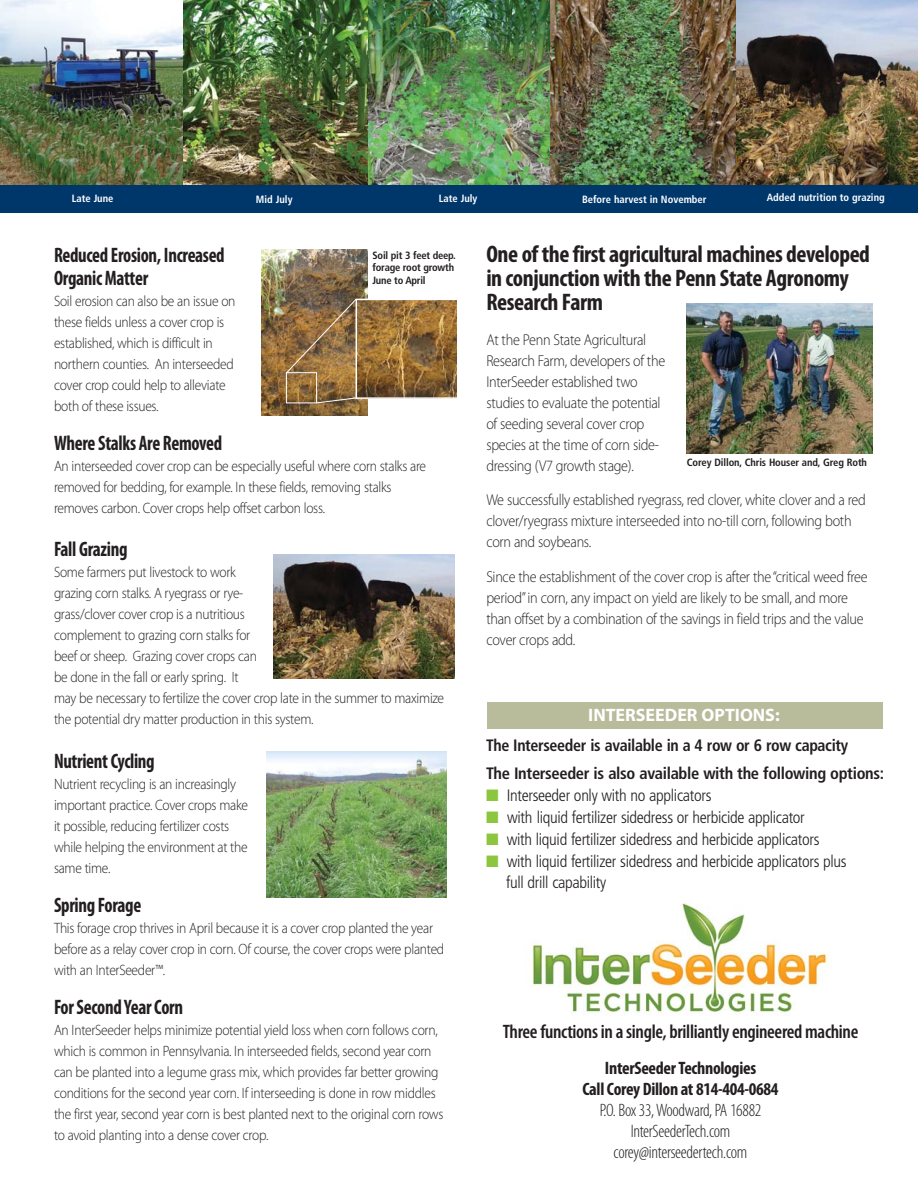
<style>
.page{position:relative;width:918px;height:1188px;background:#fff}
.page>*{position:absolute;margin:0;border:0;box-sizing:border-box;transform-origin:0 0}
.t1{font:700 condensed 24px/24px "Myriad Pro";letter-spacing:-.015em;color:#231f20}
.t2{font:700 condensed 21px/22.5px "Myriad Pro";letter-spacing:-.015em;color:#231f20;scale:.9 1}
.t3{font:600 condensed 19.5px "Myriad Pro";letter-spacing:-.015em;color:#231f20}
.t4{font:300 condensed 18px/21px "Myriad Pro";letter-spacing:-.015em;color:#231f20;text-align:center}
.t5{font:700 condensed 18px/21px "Myriad Pro";letter-spacing:-.015em;color:#231f20;text-align:center}
.t6{font:700 18px "Myriad Pro";color:#fff}
.t7{font:300 condensed 16.5px/21.6px "Frutiger";letter-spacing:-.02em;color:#231f20}
.t8{font:700 condensed 16.5px/27.9px "Frutiger";letter-spacing:-.02em;color:#231f20}
.t9{font:300 15.75px/21px "Myriad Pro";letter-spacing:-.02em;color:#231f20;scale:.9 1}
.t10{font:300 15px/21px "Myriad Pro";letter-spacing:-.02em;color:#231f20;scale:.9 1}
.t11{font:700 condensed 10.5px/12.6px "Frutiger";letter-spacing:-.02em;color:#231f20}
.t12{font:700 condensed 10.5px "Frutiger";color:#fff}
.s1{color:#8cc63f}
</style>
<div class="page">
<img style="left:528px;top:903px;width:299px;height:110px">
<div style="left:0;top:184px;width:918px;height:29px;background:#00376b"></div>
<img style="left:267px;top:751px;width:180px;height:147px">
<img style="left:274px;top:555px;width:180px;height:124px">
<img style="left:262px;top:249px;width:105px;height:166px">
<img style="left:359px;top:302px;width:97px;height:94px">
<div style="left:356px;top:299px;width:103px;height:100px;border:2px solid #fff"></div>
<div style="left:487px;top:702px;width:395px;height:27px;background:#b8bc9b"></div>
<img style="left:686px;top:303px;width:186px;height:150px">
<div style="left:286px;top:372px;width:31px;height:31px;border:1px solid #fff"></div>
<svg style="left:285px;top:298px;width:72px;height:76px;background:#93724b"></svg>
<svg style="left:316px;top:397px;width:41px;height:7px"></svg>
<img style="left:735px;top:0;width:183px;height:184px">
<img style="left:367px;top:0;width:183px;height:184px">
<img style="left:550px;top:0;width:185px;height:184px">
<img style="left:0;top:0;width:183px;height:184px">
<img style="left:183px;top:0;width:184px;height:184px">
<p class="t12" style="left:72px;top:194px;width:43px">Late June</p>
<p class="t12" style="left:256px;top:195px;width:38px">Mid July</p>
<p class="t12" style="left:439px;top:194px;width:40px">Late July</p>
<p class="t12" style="left:582px;top:195px;width:126px">Before harvest in November</p>
<p class="t12" style="left:767px;top:194px;width:119px">Added nutrition to grazing</p>
<h2 class="t2" style="left:54px;top:246px;width:191px">Reduced Erosion, Increased<br>Organic Matter</h2>
<p class="t10" style="left:54px;top:292px;width:203px">Soil erosion can also be an issue on these fields unless a cover crop is established, which is difficult in northern counties. An interseeded cover crop could help to alleviate both of these issues.</p>
<h2 class="t2" style="left:54px;top:434px;width:188px">Where Stalks Are Removed</h2>
<p class="t10" style="left:54px;top:457px;width:415px">An interseeded cover crop can be especially useful where corn stalks are removed for bedding, for example. In these fields, removing stalks removes carbon. Cover crops help offset carbon loss.</p>
<h2 class="t2" style="left:54px;top:540px;width:83px">Fall Grazing</h2>
<p class="t10" style="left:54px;top:563px;width:435px">Some farmers put livestock to work<br>grazing corn stalks. A ryegrass or rye-<br>grass/clover cover crop is a nutritious<br>complement to grazing corn stalks for<br>beef or sheep. Grazing cover crops can<br>be done in the fall or early spring. It<br>may be necessary to fertilize the cover crop late in the summer to maximize the potential dry matter production in this system.</p>
<h2 class="t2" style="left:54px;top:752px;width:113px">Nutrient Cycling</h2>
<p class="t10" style="left:54px;top:775px;width:217px">Nutrient recycling is an increasingly important practice. Cover crops make it possible, reducing fertilizer costs while helping the environment at the same time.</p>
<h2 class="t2" style="left:54px;top:896px;width:99px">Spring Forage</h2>
<p class="t10" style="left:54px;top:919px;width:435px">This forage crop thrives in April because it is a cover crop planted the year before as a relay cover crop in corn. Of course, the cover crops were planted with an InterSeeder™.</p>
<h2 class="t2" style="left:54px;top:998px;width:145px">For Second Year Corn</h2>
<p class="t10" style="left:54px;top:1021px;width:434px">An InterSeeder helps minimize potential yield loss when corn follows corn, which is common in Pennsylvania. In interseeded fields, second year corn can be planted into a legume grass mix, which provides far better growing conditions for the second year corn. If interseeding is done in row middles the first year, second year corn is best planted next to the original corn rows to avoid planting into a dense cover crop.</p>
<p class="t11" style="left:373px;top:249px;width:85px">Soil pit 3 feet deep. forage root growth<br>June to April</p>
<h1 class="t1" style="left:486px;top:245px;width:385px">One of the first agricultural machines developed in conjunction with the Penn State Agronomy<br>Research Farm</h1>
<p class="t9" style="left:486px;top:331px;width:200px">At the Penn State Agricultural<br>Research Farm, developers of the<br>InterSeeder established two studies to evaluate the potential of seeding several cover crop species at the time of corn side&shy;dressing (V7 growth stage).</p>
<p class="t9" style="left:486px;top:491px;width:423px">We successfully established ryegrass, red clover, white clover and a red clover/ryegrass mixture interseeded into no-till corn, following both corn and soybeans.</p>
<p class="t9" style="left:486px;top:568px;width:425px">Since the establishment of the cover crop is after the “critical weed free period”in corn, any impact on yield are likely to be small, and more than offset by a combination of the savings in field trips and the value cover crops add.</p>
<p class="t11" style="left:687px;top:457px;width:182px">Corey Dillon, Chris Houser and, Greg Roth</p>
<p class="t6" style="left:588px;top:709px;width:193px">INTERSEEDER OPTIONS:</p>
<p class="t8" style="left:486px;top:733px;width:400px">The Interseeder is available in a 4 row or 6 row capacity<br>The Interseeder is also available with the following options:</p>
<p class="t7" style="left:486px;top:786px;width:227px"><span class="s1">■</span> Interseeder only with no applicators</p>
<p class="t7" style="left:486px;top:807px;width:320px"><span class="s1">■</span> with liquid fertilizer sidedress or herbicide applicator</p>
<p class="t7" style="left:486px;top:829px;width:335px"><span class="s1">■</span> with liquid fertilizer sidedress and herbicide applicators</p>
<p class="t7" style="left:506px;top:851px;width:342px;text-indent:-20px"><span class="s1">■</span> with liquid fertilizer sidedress and herbicide applicators plus full drill capability</p>
<h3 class="t3" style="left:503px;top:1024px;width:357px">Three functions in a single, brilliantly engineered machine</h3>
<p class="t5" style="left:583px;top:1060px;width:198px">InterSeeder Technologies<br>Call Corey Dillon at 814-404-0684</p>
<p class="t4" style="left:600px;top:1102px;width:163px">P.O. Box 33, Woodward, PA 16882<br>InterSeederTech.com corey@interseedertech.com</p>
</div>
